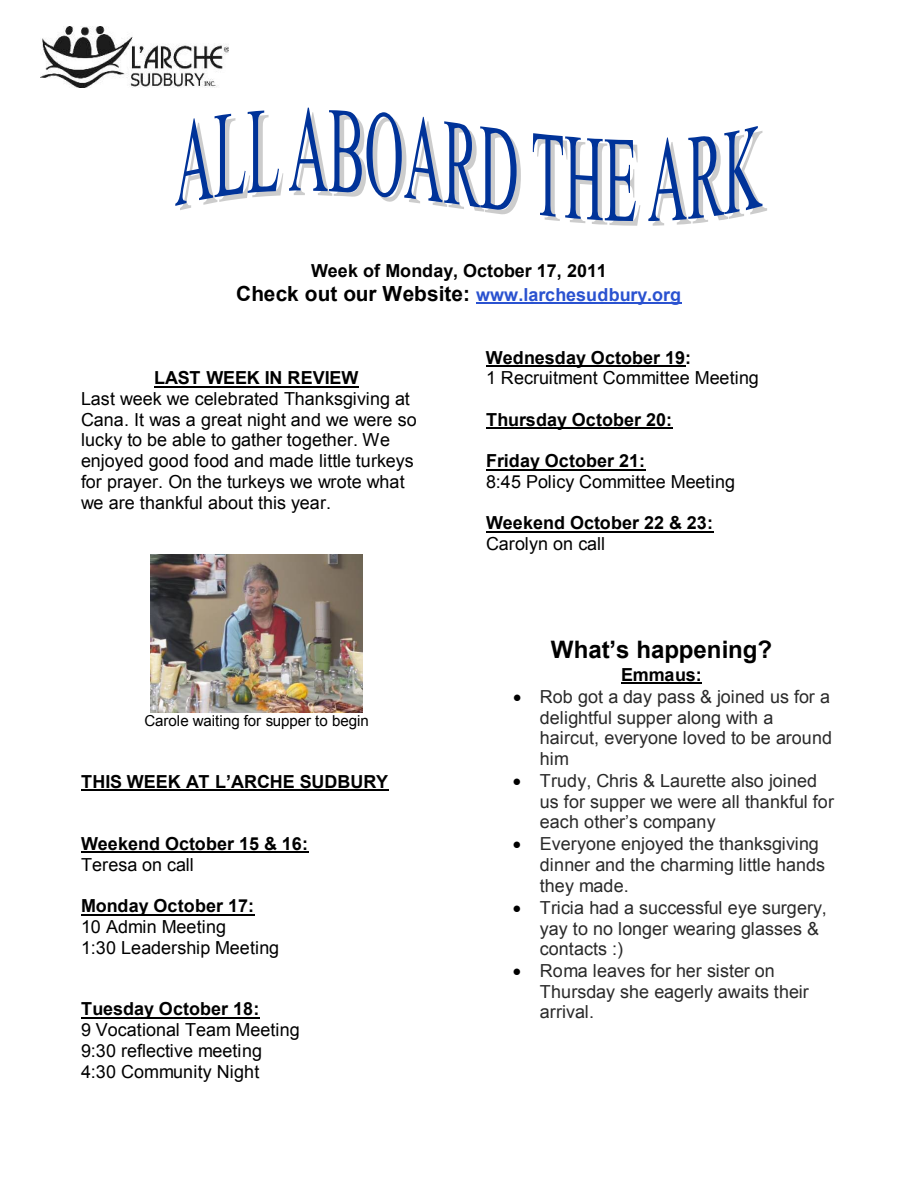
<style>
.page{position:relative;width:918px;height:1188px;background:#fff}
.page>*{position:absolute;margin:0;border:0;box-sizing:border-box;transform-origin:0 0}
.t1{font:700 24px "Arial";color:#000}
.t2{font:18px/20.7px "Arial";color:#2a2a2a}
.t3{font:18px/20.7px "Arial";color:#000}
.t4{font:700 18px/23.4px "Arial";color:#000;text-align:center}
.t5{font:15.15px "Arial";letter-spacing:-.005em;color:#000}
.s1{font-size:20.85px}
.s2{color:#2a52d0}
.s3{color:#000}
</style>
<div class="page">
<hr style="left:476px;top:302px;width:205px;height:2px;background:#2a52d0">
<hr style="left:154px;top:386px;width:205px;height:2px;background:#000">
<hr style="left:81px;top:789px;width:308px;height:2px;background:#000">
<hr style="left:81px;top:851px;width:228px;height:2px;background:#000">
<hr style="left:81px;top:914px;width:173px;height:1px;background:#000">
<hr style="left:81px;top:1017px;width:178px;height:2px;background:#000">
<hr style="left:486px;top:365px;width:199px;height:2px;background:#000">
<hr style="left:486px;top:427px;width:186px;height:2px;background:#000">
<hr style="left:486px;top:469px;width:159px;height:2px;background:#000">
<hr style="left:486px;top:531px;width:228px;height:1px;background:#000">
<hr style="left:621px;top:683px;width:81px;height:1px;background:#000">
<img style="left:151px;top:554px;width:211px;height:159px">
<img style="left:41px;top:27px;width:188px;height:61px">
<svg style="left:175px;top:111px;width:108px;height:99px"></svg>
<svg style="left:289px;top:108px;width:232px;height:107px"></svg>
<svg style="left:533px;top:133px;width:107px;height:93px"></svg>
<svg style="left:648px;top:126px;width:119px;height:100px"></svg>
<p class="t4" style="left:236px;top:259px;width:447px">Week of Monday, October 17, 2011<br><span class="s1">Check out our Website:</span> <span class="s2">www.larchesudbury.org</span></p>
<p class="t4" style="left:154px;top:366px;width:206px">LAST WEEK IN REVIEW</p>
<p class="t3" style="left:81px;top:389px;width:337px">Last week we celebrated Thanksgiving at Cana. It was a great night and we were so lucky to be able to gather together. We enjoyed good food and made little turkeys for prayer. On the turkeys we wrote what we are thankful about this year.</p>
<p class="t5" style="left:144px;top:713px;width:226px">Carole waiting for supper to begin</p>
<p class="t4" style="left:81px;top:770px;width:309px">THIS WEEK AT L’ARCHE SUDBURY</p>
<p class="t4" style="left:81px;top:832px;width:229px">Weekend October 15 &amp; 16:</p>
<p class="t3" style="left:81px;top:854px;width:114px">Teresa on call</p>
<p class="t4" style="left:81px;top:894px;width:175px">Monday October 17:</p>
<p class="t3" style="left:81px;top:916px;width:200px">10 Admin Meeting<br>1:30 Leadership Meeting</p>
<p class="t4" style="left:81px;top:997px;width:180px">Tuesday October 18:</p>
<p class="t3" style="left:81px;top:1020px;width:220px">9 Vocational Team Meeting<br>9:30 reflective meeting<br>4:30 Community Night</p>
<p class="t4" style="left:486px;top:346px;width:207px">Wednesday October 19:</p>
<p class="t3" style="left:486px;top:368px;width:274px">1 Recruitment Committee Meeting</p>
<p class="t4" style="left:486px;top:408px;width:188px">Thursday October 20:</p>
<p class="t4" style="left:486px;top:449px;width:161px">Friday October 21:</p>
<p class="t3" style="left:486px;top:471px;width:251px">8:45 Policy Committee Meeting</p>
<p class="t4" style="left:486px;top:511px;width:229px">Weekend October 22 &amp; 23:</p>
<p class="t3" style="left:486px;top:533px;width:121px">Carolyn on call</p>
<h1 class="t1" style="left:551px;top:637px;width:223px">What’s happening?</h1>
<p class="t4" style="left:621px;top:663px;width:82px">Emmaus:</p>
<p class="t2" style="left:540px;top:686px;width:294px;text-indent:-27px"><span class="s3">•</span> Rob got a day pass &amp; joined us for a delightful supper along with a haircut, everyone loved to be around him</p>
<p class="t2" style="left:540px;top:770px;width:296px;text-indent:-27px"><span class="s3">•</span> Trudy, Chris &amp; Laurette also joined us for supper we were all thankful for each other’s company</p>
<p class="t2" style="left:540px;top:834px;width:287px;text-indent:-27px"><span class="s3">•</span> Everyone enjoyed the thanksgiving dinner and the charming little hands they made.</p>
<p class="t2" style="left:540px;top:897px;width:288px;text-indent:-27px"><span class="s3">•</span> Tricia had a successful eye surgery, yay to no longer wearing glasses &amp; contacts :)</p>
<p class="t2" style="left:540px;top:960px;width:270px;text-indent:-27px"><span class="s3">•</span> Roma leaves for her sister on<br>Thursday she eagerly awaits their arrival.</p>
</div>
